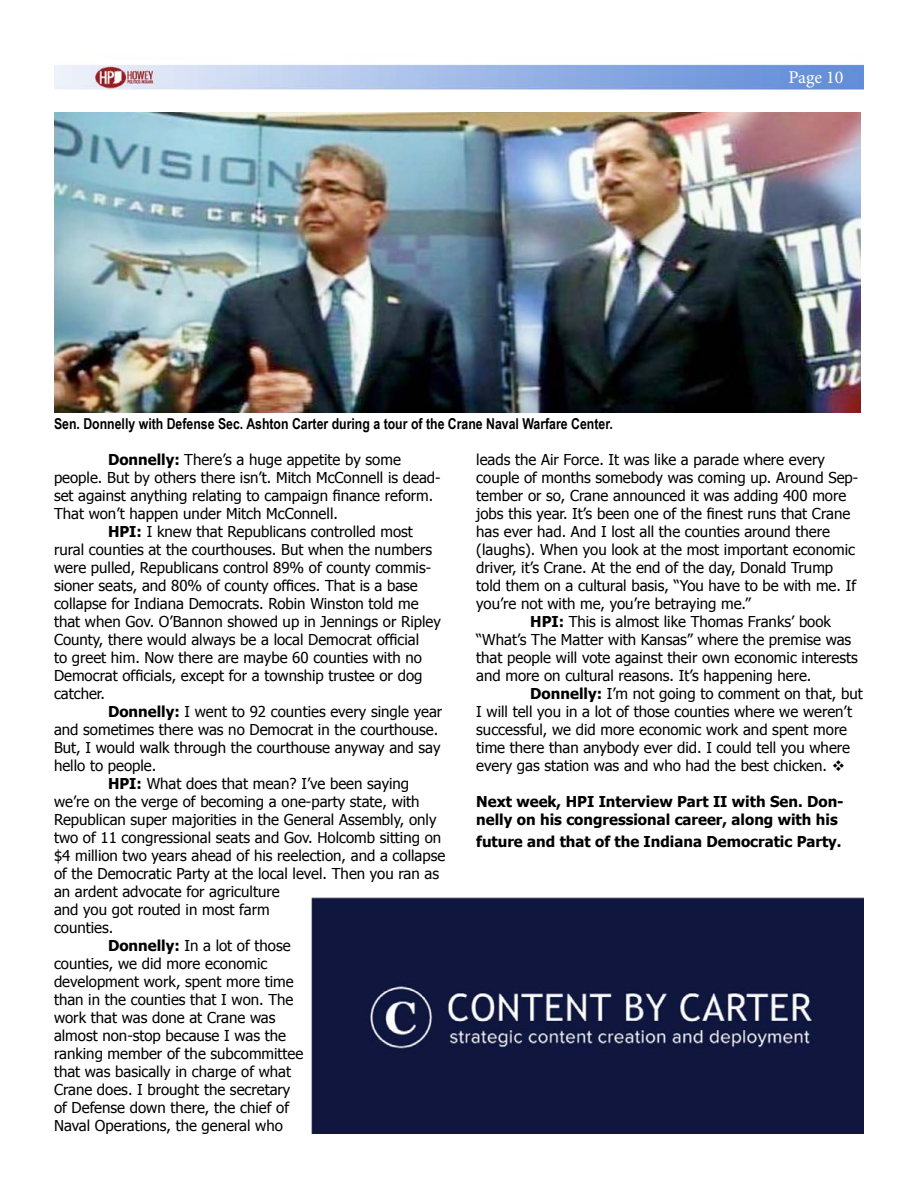
<style>
.page{position:relative;width:918px;height:1188px;background:#fff}
.page>*{position:absolute;margin:0;border:0;box-sizing:border-box;transform-origin:0 0}
.t1{font:18px "Minion Pro";letter-spacing:-.005em;color:#fff}
.t2{font:15px "Tahoma";color:#000}
.t3{font:700 15px/18px "Tahoma";color:#000}
.t4{font:700 15px "Arial Narrow";color:#000}
.s1{font-weight:700}
</style>
<div class="page">
<img style="left:54px;top:64px;width:810px;height:26px">
<img style="left:54px;top:112px;width:806px;height:301px">
<img style="left:311px;top:898px;width:553px;height:236px">
<p class="t4" style="left:54px;top:413px;width:560px">Sen. Donnelly with Defense Sec. Ashton Carter during a tour of the Crane Naval Warfare Center.</p>
<p class="t1" style="left:789px;top:65px;width:56px">Page 10</p>
<p class="t2" style="left:108px;top:450px;width:294px"><span class="s1">Donnelly:</span> There’s a huge appetite by some</p>
<p class="t2" style="left:54px;top:468px;width:388px">people. But by others there isn’t. Mitch McConnell is dead-</p>
<p class="t2" style="left:54px;top:486px;width:381px">set against anything relating to campaign finance reform.</p>
<p class="t2" style="left:54px;top:504px;width:285px">That won’t happen under Mitch McConnell.</p>
<p class="t2" style="left:108px;top:522px;width:306px"><span class="s1">HPI:</span> I knew that Republicans controlled most</p>
<p class="t2" style="left:54px;top:540px;width:380px">rural counties at the courthouses. But when the numbers</p>
<p class="t2" style="left:54px;top:558px;width:379px">were pulled, Republicans control 89% of county commis-</p>
<p class="t2" style="left:54px;top:576px;width:365px">sioner seats, and 80% of county offices. That is a base</p>
<p class="t2" style="left:54px;top:594px;width:366px">collapse for Indiana Democrats. Robin Winston told me</p>
<p class="t2" style="left:54px;top:612px;width:388px">that when Gov. O’Bannon showed up in Jennings or Ripley</p>
<p class="t2" style="left:54px;top:630px;width:367px">County, there would always be a local Democrat official</p>
<p class="t2" style="left:54px;top:648px;width:370px">to greet him. Now there are maybe 60 counties with no</p>
<p class="t2" style="left:54px;top:666px;width:370px">Democrat officials, except for a township trustee or dog</p>
<p class="t2" style="left:54px;top:684px;width:52px">catcher.</p>
<p class="t2" style="left:108px;top:702px;width:336px"><span class="s1">Donnelly:</span> I went to 92 counties every single year</p>
<p class="t2" style="left:54px;top:720px;width:386px">and sometimes there was no Democrat in the courthouse.</p>
<p class="t2" style="left:54px;top:738px;width:388px">But, I would walk through the courthouse anyway and say</p>
<p class="t2" style="left:54px;top:756px;width:104px">hello to people.</p>
<p class="t2" style="left:108px;top:774px;width:303px"><span class="s1">HPI:</span> What does that mean? I’ve been saying</p>
<p class="t2" style="left:54px;top:792px;width:367px">we’re on the verge of becoming a one-party state, with</p>
<p class="t2" style="left:54px;top:810px;width:384px">Republican super majorities in the General Assembly, only</p>
<p class="t2" style="left:54px;top:828px;width:389px">two of 11 congressional seats and Gov. Holcomb sitting on</p>
<p class="t2" style="left:54px;top:846px;width:393px">$4 million two years ahead of his reelection, and a collapse</p>
<p class="t2" style="left:54px;top:864px;width:387px">of the Democratic Party at the local level. Then you ran as</p>
<p class="t2" style="left:54px;top:882px;width:227px">an ardent advocate for agriculture</p>
<p class="t2" style="left:54px;top:900px;width:217px">and you got routed in most farm</p>
<p class="t2" style="left:54px;top:918px;width:61px">counties.</p>
<p class="t2" style="left:108px;top:936px;width:184px"><span class="s1">Donnelly:</span> In a lot of those</p>
<p class="t2" style="left:54px;top:954px;width:215px">counties, we did more economic</p>
<p class="t2" style="left:54px;top:972px;width:241px">development work, spent more time</p>
<p class="t2" style="left:54px;top:990px;width:241px">than in the counties that I won. The</p>
<p class="t2" style="left:54px;top:1008px;width:223px">work that was done at Crane was</p>
<p class="t2" style="left:54px;top:1026px;width:234px">almost non-stop because I was the</p>
<p class="t2" style="left:54px;top:1044px;width:251px">ranking member of the subcommittee</p>
<p class="t2" style="left:54px;top:1062px;width:239px">that was basically in charge of what</p>
<p class="t2" style="left:54px;top:1080px;width:238px">Crane does. I brought the secretary</p>
<p class="t2" style="left:54px;top:1098px;width:237px">of Defense down there, the chief of</p>
<p class="t2" style="left:54px;top:1116px;width:230px">Naval Operations, the general who</p>
<p class="t2" style="left:476px;top:450px;width:350px">leads the Air Force. It was like a parade where every</p>
<p class="t2" style="left:476px;top:468px;width:384px">couple of months somebody was coming up. Around Sep-</p>
<p class="t2" style="left:476px;top:486px;width:371px">tember or so, Crane announced it was adding 400 more</p>
<p class="t2" style="left:476px;top:504px;width:375px">jobs this year. It’s been one of the finest runs that Crane</p>
<p class="t2" style="left:476px;top:522px;width:355px">has ever had. And I lost all the counties around there</p>
<p class="t2" style="left:476px;top:540px;width:380px">(laughs). When you look at the most important economic</p>
<p class="t2" style="left:476px;top:558px;width:358px">driver, it’s Crane. At the end of the day, Donald Trump</p>
<p class="t2" style="left:476px;top:576px;width:381px">told them on a cultural basis, “You have to be with me. If</p>
<p class="t2" style="left:476px;top:594px;width:276px">you’re not with me, you’re betraying me.”</p>
<p class="t2" style="left:530px;top:612px;width:302px"><span class="s1">HPI:</span> This is almost like Thomas Franks’ book</p>
<p class="t2" style="left:476px;top:630px;width:377px">“What’s The Matter with Kansas” where the premise was</p>
<p class="t2" style="left:476px;top:648px;width:383px">that people will vote against their own economic interests</p>
<p class="t2" style="left:476px;top:666px;width:337px">and more on cultural reasons. It’s happening here.</p>
<p class="t2" style="left:530px;top:684px;width:334px"><span class="s1">Donnelly:</span> I’m not going to comment on that, but</p>
<p class="t2" style="left:476px;top:702px;width:377px">I will tell you in a lot of those counties where we weren’t</p>
<p class="t2" style="left:476px;top:720px;width:372px">successful, we did more economic work and spent more</p>
<p class="t2" style="left:476px;top:738px;width:375px">time there than anybody ever did. I could tell you where</p>
<p class="t2" style="left:476px;top:756px;width:370px">every gas station was and who had the best chicken. ❖</p>
<p class="t3" style="left:476px;top:792px;width:369px">Next week, HPI Interview Part II with Sen. Don&shy;nelly on his congressional career, along with his</p>
<p class="t3" style="left:476px;top:831px;width:367px">future and that of the Indiana Democratic Party.</p>
</div>
